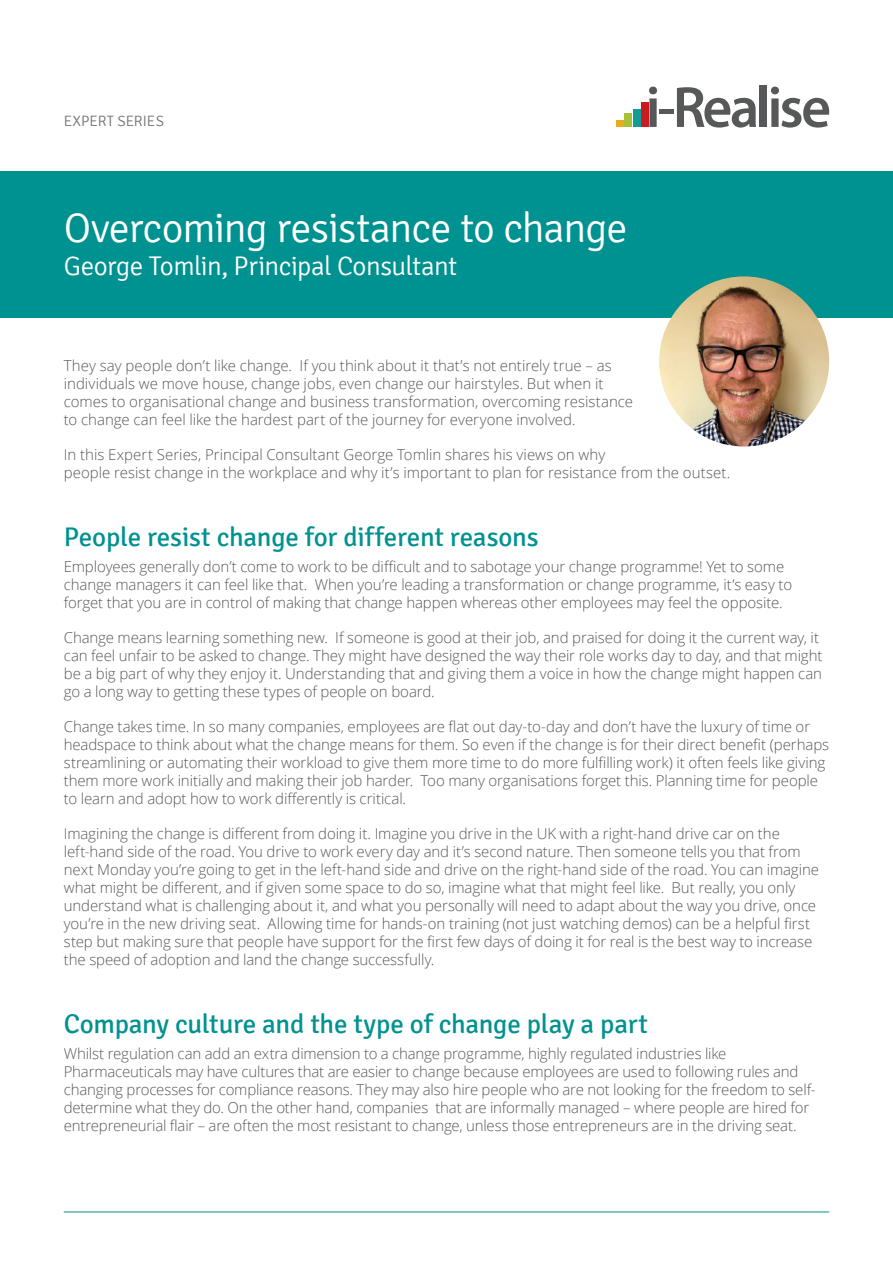
<style>
.page{position:relative;width:893px;height:1263px;background:#fff}
.page>*{position:absolute;margin:0;border:0;box-sizing:border-box;transform-origin:0 0}
.Annotation{font:300 42px "Signika";letter-spacing:-.025em;color:#fff}
.Annotation-2{font:27px "Signika";letter-spacing:-.01em;color:#009290}
.Annotation-3{font:300 27px "Signika";letter-spacing:-.025em;color:#fff}
.Annotation-4{font:300 15px/18px "Open Sans";letter-spacing:-.005em;color:#57585a}
.Annotation-5{font:300 15px "Signika";letter-spacing:-.005em;color:#757878}
</style>
<div class="page">
<div style="left:0;top:170px;width:893px;height:149px;background:#009290"></div>
<svg style="left:649px;top:87px;width:8px;height:40px"></svg>
<div style="left:659px;top:109px;width:15px;height:5px;background:#57585a"></div>
<svg style="left:677px;top:87px;width:79px;height:41px"></svg>
<div style="left:760px;top:85px;width:7px;height:42px;background:#57585a"></div>
<svg style="left:771px;top:87px;width:58px;height:41px"></svg>
<div style="left:641px;top:102px;width:7px;height:25px;background:#cc1a21"></div>
<div style="left:633px;top:109px;width:7px;height:18px;background:#129c95"></div>
<div style="left:625px;top:113px;width:7px;height:14px;background:#a8bf38"></div>
<div style="left:617px;top:121px;width:7px;height:6px;background:#e6ae1c"></div>
<img style="left:659px;top:276px;width:170px;height:170px;border-radius:85px">
<hr style="left:64px;top:1211px;width:765px;height:1px;background:#009290">
<p class="Annotation-5" style="left:64px;top:113px;width:102px">EXPERT SERIES</p>
<p class="Annotation" style="left:64px;top:205px;width:565px">Overcoming resistance to change</p>
<p class="Annotation-3" style="left:64px;top:251px;width:395px">George Tomlin, Principal Consultant</p>
<p class="Annotation-4" style="left:64px;top:357px;width:571px">They say people don’t like change. If you think about it that’s not entirely true – as individuals we move house, change jobs, even change our hairstyles. But when it comes to organisational change and business transformation, overcoming resistance to change can feel like the hardest part of the journey for everyone involved.</p>
<p class="Annotation-4" style="left:64px;top:446px;width:668px">In this Expert Series, Principal Consultant George Tomlin shares his views on why<br>people resist change in the workplace and why it’s important to plan for resistance from the outset.</p>
<p class="Annotation-2" style="left:64px;top:521px;width:476px">People resist change for different reasons</p>
<p class="Annotation-4" style="left:64px;top:557px;width:730px">Employees generally don’t come to work to be difficult and to sabotage your change programme! Yet to some change managers it can feel like that. When you’re leading a transformation or change programme, it’s easy to forget that you are in control of making that change happen whereas other employees may feel the opposite.</p>
<p class="Annotation-4" style="left:64px;top:628px;width:760px">Change means learning something new. If someone is good at their job, and praised for doing it the current way, it can feel unfair to be asked to change. They might have designed the way their role works day to day, and that might be a big part of why they enjoy it. Understanding that and giving them a voice in how the change might happen can go a long way to getting these types of people on board.</p>
<p class="Annotation-4" style="left:64px;top:717px;width:767px">Change takes time. In so many companies, employees are flat out day-to-day and don’t have the luxury of time or headspace to think about what the change means for them. So even if the change is for their direct benefit (perhaps streamlining or automating their workload to give them more time to do more fulfilling work) it often feels like giving them more work initially and making their job harder. Too many organisations forget this. Planning time for people to learn and adopt how to work differently is critical.</p>
<p class="Annotation-4" style="left:64px;top:824px;width:757px">Imagining the change is different from doing it. Imagine you drive in the UK with a right-hand drive car on the left-hand side of the road. You drive to work every day and it’s second nature. Then someone tells you that from next Monday you’re going to get in the left-hand side and drive on the right-hand side of the road. You can imagine what might be different, and if given some space to do so, imagine what that might feel like. But really, you only understand what is challenging about it, and what you personally will need to adapt about the way you drive, once you’re in the new driving seat. Allowing time for hands-on training (not just watching demos) can be a helpful first step but making sure that people have support for the first few days of doing it for real is the best way to increase the speed of adoption and land the change successfully.</p>
<p class="Annotation-2" style="left:64px;top:1008px;width:586px">Company culture and the type of change play a part</p>
<p class="Annotation-4" style="left:64px;top:1044px;width:753px">Whilst regulation can add an extra dimension to a change programme, highly regulated industries like Pharmaceuticals may have cultures that are easier to change because employees are used to following rules and changing processes for compliance reasons. They may also hire people who are not looking for the freedom to self&shy;determine what they do. On the other hand, companies that are informally managed – where people are hired for entrepreneurial flair – are often the most resistant to change, unless those entrepreneurs are in the driving seat.</p>
</div>
